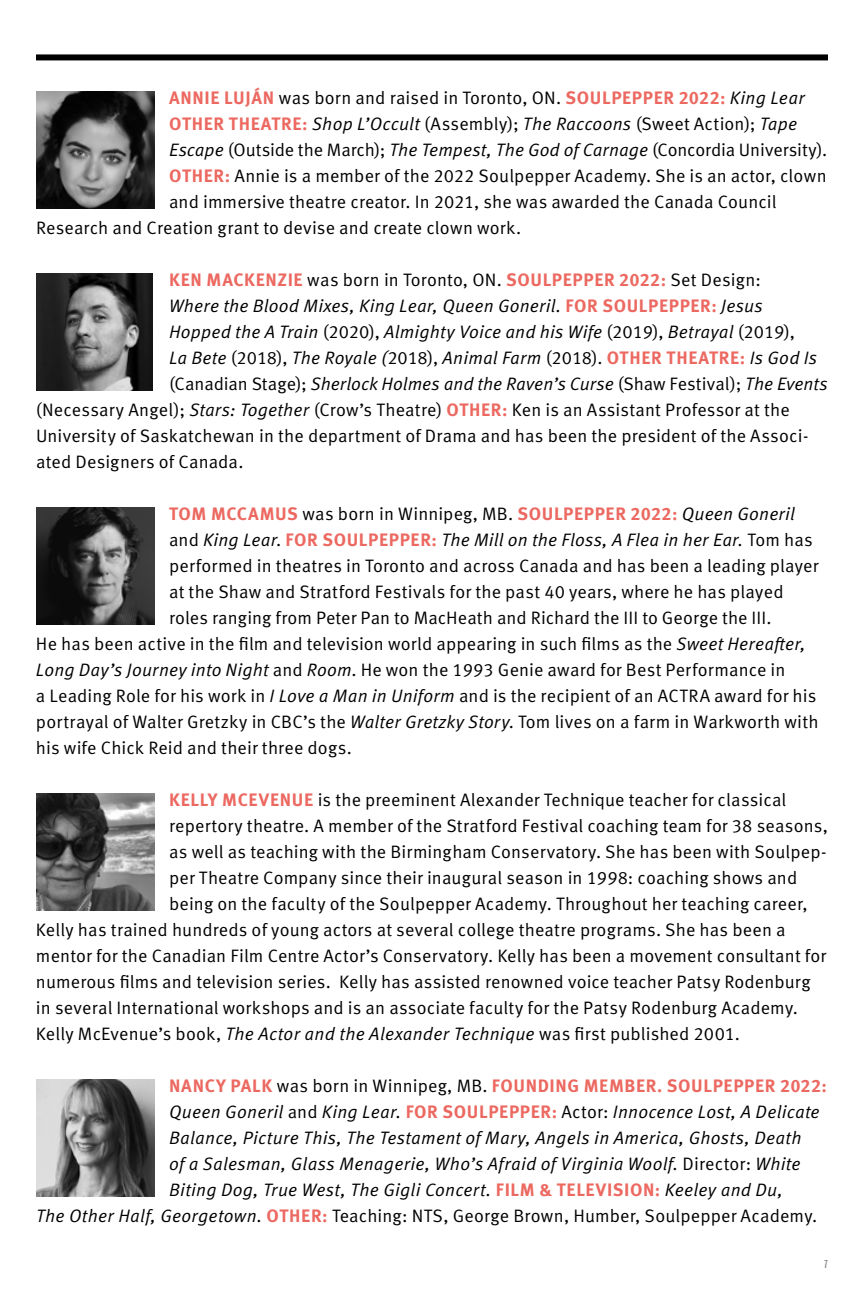
<style>
.page{position:relative;width:864px;height:1296px;background:#fff}
.page>*{position:absolute;margin:0;border:0;box-sizing:border-box;transform-origin:0 0}
.t1{font:18px/26px "Meta Pro Norm";letter-spacing:.005em;color:#000}
.t2{font:18px/26px "Meta Pro Norm Ita";letter-spacing:.01em;color:#000}
.t3{font:700 18px "Meta Pro";letter-spacing:.03em;color:#ec6961}
.t4{font:12px "Franklin Gothic LT Pro Dm X Cm";color:#8a8c8e}
.s1{font-family:"Meta Pro";font-weight:700;color:#ec6961}
.s2{font-family:"Meta Pro Norm Ita"}
.s3{font-family:"Meta Pro Norm"}
.s4{font-family:"Meta Pro Norm";font-weight:400;color:#000}
.s5{font-family:"Meta Pro Norm Ita";font-weight:400;color:#000}
</style>
<div class="page">
<div style="left:36px;top:54px;width:792px;height:6px;background:#000"></div>
<img style="left:36px;top:91px;width:119px;height:117px">
<img style="left:36px;top:273px;width:117px;height:117px">
<img style="left:36px;top:507px;width:119px;height:117px">
<img style="left:36px;top:793px;width:119px;height:117px">
<img style="left:36px;top:1079px;width:119px;height:117px">
<p class="t1" style="left:169px;top:84px;width:637px"><span class="s1">ANNIE LUJÁN</span> was born and raised in Toronto, ON. <span class="s1">SOULPEPPER 2022:</span> <span class="s2">King Lear</span></p>
<p class="t2" style="left:169px;top:110px;width:630px"><span class="s1">OTHER THEATRE:</span> Shop L’Occult <span class="s3">(Assembly);</span> The Raccoons <span class="s3">(Sweet Action);</span> Tape</p>
<p class="t1" style="left:169px;top:136px;width:660px"><span class="s2">Escape</span> (Outside the March); <span class="s2">The Tempest, The God of Carnage</span> (Concordia University).</p>
<p class="t1" style="left:169px;top:162px;width:659px"><span class="s1">OTHER:</span> Annie is a member of the 2022 Soulpepper Academy. She is an actor, clown</p>
<p class="t1" style="left:169px;top:188px;width:609px">and immersive theatre creator. In 2021, she was awarded the Canada Council</p>
<p class="t1" style="left:36px;top:214px;width:487px">Research and Creation grant to devise and create clown work.</p>
<p class="t1" style="left:169px;top:266px;width:593px"><span class="s1">KEN MACKENZIE</span> was born in Toronto, ON. <span class="s1">SOULPEPPER 2022:</span> Set Design:</p>
<p class="t2" style="left:169px;top:292px;width:660px">Where the Blood Mixes, King Lear, Queen Goneril. <span class="s1">FOR SOULPEPPER:</span> Jesus Hopped the A Train <span class="s3">(2020),</span> Almighty Voice and his Wife <span class="s3">(2019),</span> Betrayal <span class="s3">(2019),<br></span>La Bete <span class="s3">(2018),</span> The Royale (<span class="s3">2018),</span> Animal Farm <span class="s3">(2018).</span> <span class="s1">OTHER THEATRE:</span> Is God Is <span class="s3">(Canadian Stage);</span> Sherlock Holmes and the Raven’s Curse <span class="s3">(Shaw Festival);</span> The Events</p>
<p class="t1" style="left:36px;top:396px;width:774px">(Necessary Angel); <span class="s2">Stars: Together</span> (Crow’s Theatre) <span class="s1">OTHER:</span> Ken is an Assistant Professor at the<br>University of Saskatchewan in the department of Drama and has been the president of the Associ&shy;ated Designers of Canada.</p>
<p class="t3" style="left:169px;top:500px;width:627px">TOM MCCAMUS <span class="s4">was born in Winnipeg, MB.</span> SOULPEPPER 2022: <span class="s5">Queen Goneril</span></p>
<p class="t2" style="left:169px;top:526px;width:645px"><span class="s3">and</span> King Lear<span class="s3">.</span> <span class="s1">FOR SOULPEPPER:</span> The Mill on the Floss, A Flea in her Ear. <span class="s3">Tom has</span></p>
<p class="t1" style="left:169px;top:552px;width:651px">performed in theatres in Toronto and across Canada and has been a leading player</p>
<p class="t1" style="left:169px;top:578px;width:616px">at the Shaw and Stratford Festivals for the past 40 years, where he has played</p>
<p class="t1" style="left:169px;top:604px;width:604px">roles ranging from Peter Pan to MacHeath and Richard the III to George the III.</p>
<p class="t1" style="left:36px;top:630px;width:771px">He has been active in the film and television world appearing in such films as the <span class="s2">Sweet Hereafter,</span></p>
<p class="t1" style="left:36px;top:656px;width:751px"><span class="s2">Long Day’s Journey into Night</span> and <span class="s2">Room</span>. He won the 1993 Genie award for Best Performance in</p>
<p class="t1" style="left:36px;top:682px;width:782px">a Leading Role for his work in <span class="s2">I Love a Man in Uniform</span> and is the recipient of an ACTRA award for his</p>
<p class="t1" style="left:36px;top:708px;width:784px">portrayal of Walter Gretzky in CBC’s the <span class="s2">Walter Gretzky Story</span>. Tom lives on a farm in Warkworth with</p>
<p class="t1" style="left:36px;top:734px;width:317px">his wife Chick Reid and their three dogs.</p>
<p class="t1" style="left:169px;top:786px;width:619px"><span class="s1">KELLY MCEVENUE</span> is the preeminent Alexander Technique teacher for classical</p>
<p class="t1" style="left:169px;top:812px;width:660px">repertory theatre. A member of the Stratford Festival coaching team for 38 seasons,</p>
<p class="t1" style="left:169px;top:838px;width:659px">as well as teaching with the Birmingham Conservatory. She has been with Soulpep-</p>
<p class="t1" style="left:169px;top:864px;width:630px">per Theatre Company since their inaugural season in 1998: coaching shows and</p>
<p class="t1" style="left:169px;top:890px;width:640px">being on the faculty of the Soulpepper Academy. Throughout her teaching career,</p>
<p class="t1" style="left:36px;top:916px;width:751px">Kelly has trained hundreds of young actors at several college theatre programs. She has been a</p>
<p class="t1" style="left:36px;top:942px;width:792px">mentor for the Canadian Film Centre Actor’s Conservatory. Kelly has been a movement consultant for</p>
<p class="t1" style="left:36px;top:968px;width:776px">numerous films and television series. Kelly has assisted renowned voice teacher Patsy Rodenburg</p>
<p class="t1" style="left:36px;top:994px;width:764px">in several International workshops and is an associate faculty for the Patsy Rodenburg Academy.</p>
<p class="t1" style="left:36px;top:1020px;width:705px">Kelly McEvenue’s book, <span class="s2">The Actor and the Alexander Technique</span> was first published 2001.</p>
<p class="t3" style="left:169px;top:1072px;width:659px">NANCY PALK <span class="s4">was born in Winnipeg, MB.</span> FOUNDING MEMBER. SOULPEPPER 2022:</p>
<p class="t2" style="left:169px;top:1098px;width:652px">Queen Goneril <span class="s3">and</span> King Lear. <span class="s1">FOR SOULPEPPER:</span> <span class="s3">Actor:</span> Innocence Lost, A Delicate Balance, Picture This, The Testament of Mary, Angels in America, Ghosts, Death of a Salesman, Glass Menagerie, Who’s Afraid of Virginia Woolf. <span class="s3">Director:</span> White Biting Dog, True West, The Gigli Concert. <span class="s1">FILM &amp; TELEVISION:</span> Keeley and Du,</p>
<p class="t1" style="left:36px;top:1202px;width:783px"><span class="s2">The Other Half, Georgetown.</span> <span class="s1">OTHER:</span> Teaching: NTS, George Brown, Humber, Soulpepper Academy.</p>
<p class="t4" style="left:824px;top:1258px;width:5px">7</p>
</div>
